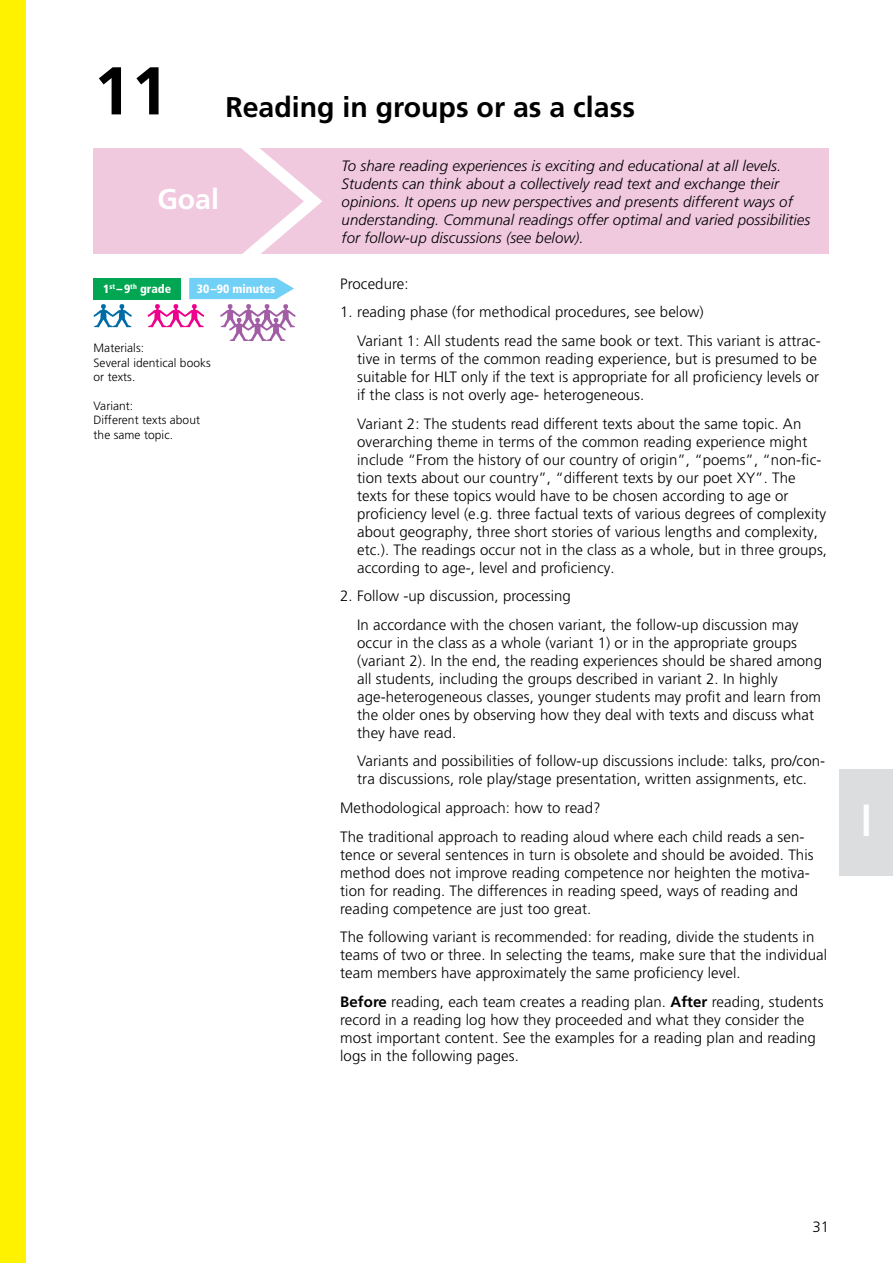
<style>
.page{position:relative;width:893px;height:1263px;background:#fff}
.page>*{position:absolute;margin:0;border:0;box-sizing:border-box;transform-origin:0 0}
.t1{font:700 67.5px "Frutiger LT Pro";color:#000}
.t2{font:700 condensed 45px "Frutiger";color:#fff;scale:.9 1}
.t3{font:700 28.5px "Frutiger LT Pro";color:#000}
.t4{font:700 28.5px "Frutiger LT Pro";color:#fff}
.t5{font:300 15px/18px "Frutiger LT Pro";letter-spacing:.005em;color:#000}
.t6{font:italic 300 15px/18px "Frutiger LT Pro";letter-spacing:.005em;color:#000}
.t7{font:300 12px/14.4px "Frutiger LT Pro";letter-spacing:.005em;color:#000}
.t8{font:900 condensed 12px "Frutiger LT Pro";color:#fff}
.s1{font-weight:700}
</style>
<div class="page">
<div style="left:94px;top:148px;width:735px;height:106px;background:#f1c9df"></div>
<div style="left:840px;top:770px;width:53px;height:106px;background:#dcddde"></div>
<svg style="left:93px;top:304px;width:39px;height:23px"></svg>
<div style="left:94px;top:278px;width:87px;height:21px;background:#00a651"></div>
<svg style="left:147px;top:148px;width:175px;height:193px"></svg>
<div style="left:0;top:0;width:26px;height:1263px;background:#fff200"></div>
<h1 class="t1" style="left:94px;top:51px;width:77px">11</h1>
<h3 class="t3" style="left:225px;top:90px;width:411px">Reading in groups or as a class</h3>
<h3 class="t4" style="left:157px;top:182px;width:63px">Goal</h3>
<p class="t8" style="left:103px;top:281px;width:70px">1<sup>st</sup> –9<sup>th</sup> grade</p>
<p class="t8" style="left:197px;top:281px;width:80px">30–90 minutes</p>
<p class="t7" style="left:94px;top:341px;width:119px">Materials:<br>Several identical books or texts.</p>
<p class="t7" style="left:94px;top:399px;width:108px">Variant:<br>Different texts about the same topic.</p>
<p class="t6" style="left:342px;top:157px;width:470px">To share reading experiences is exciting and educational at all levels.<br>Students can think about a collectively read text and exchange their opinions. It opens up new perspectives and presents different ways of understanding. Communal readings offer optimal and varied possibilities for follow-up discussions (see below).</p>
<p class="t5" style="left:340px;top:274px;width:70px">Procedure:</p>
<p class="t5" style="left:357px;top:298px;width:465px;line-height:28.7px;text-indent:-17px">1. reading phase (for methodical procedures, see below)<br>Variant 1: All students read the same book or text. This variant is attrac-</p>
<p class="t5" style="left:357px;top:350px;width:463px">tive in terms of the common reading experience, but is presumed to be suitable for HLT only if the text is appropriate for all proficiency levels or if the class is not overly age- heterogeneous.</p>
<p class="t5" style="left:357px;top:414px;width:471px">Variant 2: The students read different texts about the same topic. An overarching theme in terms of the common reading experience might include “From the history of our country of origin”, “poems”, “non-fic&shy;tion texts about our country”, “different texts by our poet XY”. The texts for these topics would have to be chosen according to age or proficiency level (e.g. three factual texts of various degrees of complexity about geography, three short stories of various lengths and complexity, etc.). The readings occur not in the class as a whole, but in three groups, according to age-, level and proficiency.</p>
<p class="t5" style="left:357px;top:582px;width:443px;line-height:28.7px;text-indent:-17px">2. Follow -up discussion, processing<br>In accordance with the chosen variant, the follow-up discussion may</p>
<p class="t5" style="left:357px;top:634px;width:466px">occur in the class as a whole (variant 1) or in the appropriate groups (variant 2). In the end, the reading experiences should be shared among all students, including the groups described in variant 2. In highly age-heterogeneous classes, younger students may profit and learn from the older ones by observing how they deal with texts and discuss what they have read.</p>
<p class="t5" style="left:357px;top:752px;width:469px">Variants and possibilities of follow-up discussions include: talks, pro/con&shy;tra discussions, role play/stage presentation, written assignments, etc.</p>
<p class="t5" style="left:340px;top:794px;width:466px;line-height:28.7px">Methodological approach: how to read?<br>The traditional approach to reading aloud where each child reads a sen-</p>
<p class="t5" style="left:340px;top:846px;width:475px">tence or several sentences in turn is obsolete and should be avoided. This method does not improve reading competence nor heighten the motiva&shy;tion for reading. The differences in reading speed, ways of reading and reading competence are just too great.</p>
<p class="t5" style="left:340px;top:928px;width:488px">The following variant is recommended: for reading, divide the students in teams of two or three. In selecting the teams, make sure that the individual team members have approximately the same proficiency level.</p>
<p class="t5" style="left:340px;top:993px;width:485px"><span class="s1">Before</span> reading, each team creates a reading plan. <span class="s1">After</span> reading, students record in a reading log how they proceeded and what they consider the most important content. See the examples for a reading plan and reading logs in the following pages.</p>
<h2 class="t2" style="left:861px;top:794px;width:14px">I</h2>
<p class="t5" style="left:812px;top:1217px;width:18px">31</p>
</div>
